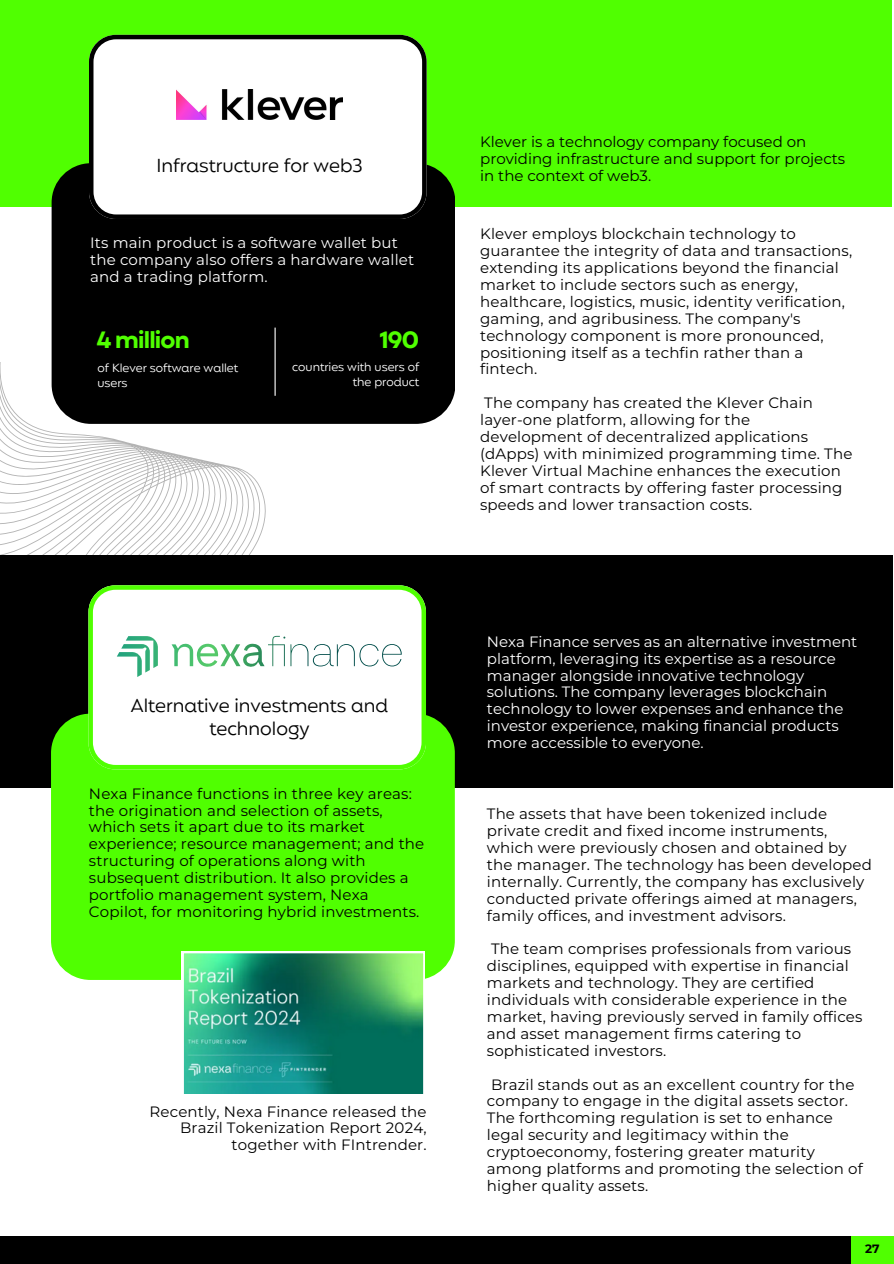
<style>
.page{position:relative;width:894px;height:1264px;background:#fff}
.page>*{position:absolute;margin:0;border:0;box-sizing:border-box;transform-origin:0 0}
.t1{font:700 24px "Mangueira";letter-spacing:-.03em;color:#50ff01}
.t2{font:19.05px/22.5px "Mangueira";color:#000;text-align:center}
.t3{font:15px/16.8px "Montserrat";letter-spacing:.01em;color:#000}
.t4{font:15px/16.8px "Montserrat";color:#fff}
.t5{font:12px/15px "Mangueira";color:#fff}
.t6{font:700 12px "Montserrat";color:#000}
</style>
<div class="page">
<div style="left:0;top:1236px;width:893px;height:27px;background:#000"></div>
<div style="left:850px;top:1236px;width:43px;height:27px;background:#50ff01"></div>
<div style="left:0;top:0;width:891px;height:206px;background:#50ff01"></div>
<svg style="left:0;top:362px;width:455px;height:488px"></svg>
<div style="left:52px;top:163px;width:403px;height:261px;background:#000;border-radius:39px"></div>
<svg style="left:89px;top:35px;width:337px;height:184px;background:#e9eae9"></svg>
<img style="left:176px;top:89px;width:167px;height:31px">
<hr style="left:274px;top:327px;width:1px;height:69px;background:#fff">
<div style="left:0;top:555px;width:891px;height:232px;background:#000"></div>
<div style="left:51px;top:713px;width:403px;height:266px;background:#50ff01;border-radius:39px"></div>
<svg style="left:88px;top:585px;width:338px;height:184px;background:#edfde6"></svg>
<svg style="left:117px;top:636px;width:284px;height:41px;background:#dff0e7"></svg>
<img style="left:182px;top:951px;width:243px;height:143px">
<p class="t2" style="left:156px;top:154px;width:208px">Infrastructure for web3</p>
<h1 class="t4" style="left:90px;top:234px;width:325px">Its main product is a software wallet but the company also offers a hardware wallet and a trading platform.</h1>
<p class="t1" style="left:96px;top:326px;width:95px">4 million</p>
<h2 class="t1" style="left:379px;top:325px;width:41px">190</h2>
<p class="t5" style="left:97px;top:360px;width:142px">of Klever software wallet users</p>
<p class="t5" style="left:292px;top:360px;width:128px;text-align:right">countries with users of the product</p>
<h3 class="t2" style="left:131px;top:694px;width:259px">Alternative investments and technology</h3>
<p class="t3" style="left:89px;top:785px;width:337px">Nexa Finance functions in three key areas: the origination and selection of assets, which sets it apart due to its market experience; resource management; and the structuring of operations along with subsequent distribution. It also provides a portfolio management system, Nexa Copilot, for monitoring hybrid investments.</p>
<h3 class="t3" style="left:149px;top:1102px;width:278px;text-align:right">Recently, Nexa Finance released the<br>Brazil Tokenization Report 2024, together with FIntrender.</h3>
<h1 class="t3" style="left:480px;top:133px;width:366px">Klever is a technology company focused on providing infrastructure and support for projects in the context of web3.</h1>
<h3 class="t3" style="left:480px;top:226px;width:373px">Klever employs blockchain technology to guarantee the integrity of data and transactions, extending its applications beyond the financial market to include sectors such as energy, healthcare, logistics, music, identity verification, gaming, and agribusiness. The company's technology component is more pronounced, positioning itself as a techfin rather than a fintech.</h3>
<h3 class="t3" style="left:480px;top:394px;width:373px">The company has created the Klever Chain layer-one platform, allowing for the development of decentralized applications (dApps) with minimized programming time. The Klever Virtual Machine enhances the execution of smart contracts by offering faster processing speeds and lower transaction costs.</h3>
<p class="t4" style="left:487px;top:633px;width:372px">Nexa Finance serves as an alternative investment platform, leveraging its expertise as a resource manager alongside innovative technology solutions. The company leverages blockchain technology to lower expenses and enhance the investor experience, making financial products more accessible to everyone.</p>
<h2 class="t3" style="left:487px;top:805px;width:386px">The assets that have been tokenized include private credit and fixed income instruments, which were previously chosen and obtained by the manager. The technology has been developed internally. Currently, the company has exclusively conducted private offerings aimed at managers, family offices, and investment advisors.</h2>
<h3 class="t3" style="left:487px;top:940px;width:377px">The team comprises professionals from various disciplines, equipped with expertise in financial markets and technology. They are certified individuals with considerable experience in the market, having previously served in family offices and asset management firms catering to sophisticated investors.</h3>
<h3 class="t3" style="left:487px;top:1075px;width:377px">Brazil stands out as an excellent country for the company to engage in the digital assets sector.<br>The forthcoming regulation is set to enhance legal security and legitimacy within the cryptoeconomy, fostering greater maturity among platforms and promoting the selection of higher quality assets.</h3>
<h3 class="t6" style="left:864px;top:1241px;width:16px">27</h3>
</div>
